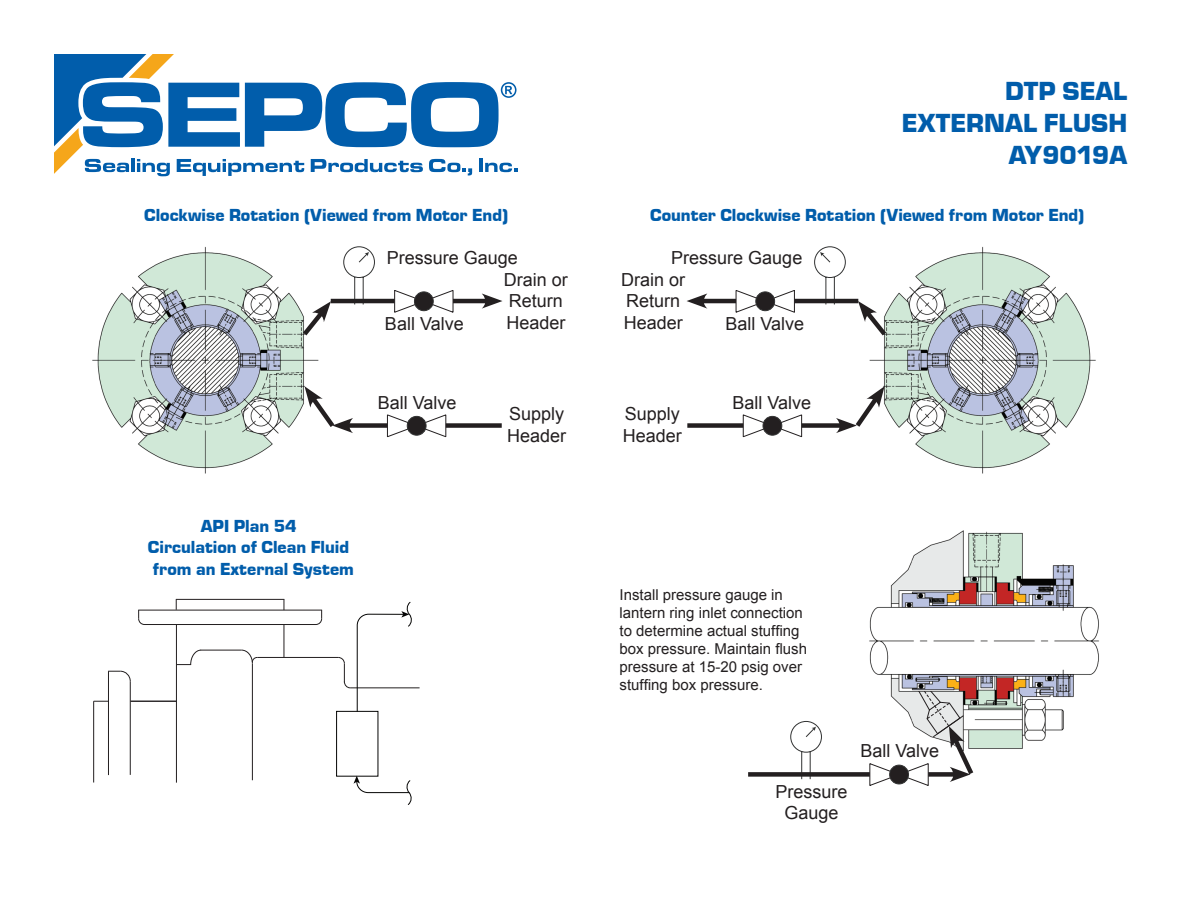
<style>
.page{position:relative;width:1188px;height:918px;background:#fff}
.page>*{position:absolute;margin:0;border:0;box-sizing:border-box;transform-origin:0 0}
.t1{font:900 27px/32.4px "Eurostar";color:#015dab;text-align:right}
.t2{font:18px/21.8px "Arial";color:#231f20}
.t3{font:900 18px/21.6px "Eurostar";color:#015dab;text-align:center}
.t4{font:15px/18px "Arial";color:#231f20}
</style>
<div class="page">
<img style="left:92px;top:246px;width:251px;height:228px">
<img style="left:869px;top:530px;width:230px;height:219px">
<img style="left:846px;top:246px;width:250px;height:228px">
<svg style="left:343px;top:246px;width:32px;height:59px"></svg>
<svg style="left:298px;top:301px;width:33px;height:39px"></svg>
<hr style="left:331px;top:299px;width:159px;height:4px;background:#231f20">
<svg style="left:482px;top:293px;width:20px;height:16px"></svg>
<svg style="left:394px;top:290px;width:59px;height:23px"></svg>
<div style="left:414px;top:292px;width:19px;height:19px;background:#231f20;border-radius:50%"></div>
<div style="left:414px;top:292px;width:19px;height:19px;border:1px solid #313232;border-radius:50%"></div>
<div style="left:345px;top:423px;width:157px;height:5px;background:#231f20"></div>
<svg style="left:304px;top:386px;width:49px;height:47px"></svg>
<svg style="left:387px;top:414px;width:59px;height:23px"></svg>
<div style="left:407px;top:416px;width:19px;height:19px;background:#231f20;border-radius:50%"></div>
<div style="left:407px;top:416px;width:19px;height:19px;border:1px solid #313232;border-radius:50%"></div>
<svg style="left:814px;top:246px;width:32px;height:59px"></svg>
<svg style="left:858px;top:301px;width:33px;height:39px"></svg>
<hr style="left:699px;top:299px;width:159px;height:4px;background:#231f20">
<svg style="left:687px;top:293px;width:20px;height:16px"></svg>
<svg style="left:736px;top:290px;width:59px;height:23px"></svg>
<div style="left:756px;top:292px;width:19px;height:19px;background:#231f20;border-radius:50%"></div>
<div style="left:756px;top:292px;width:19px;height:19px;border:1px solid #313232;border-radius:50%"></div>
<div style="left:687px;top:423px;width:157px;height:5px;background:#231f20"></div>
<svg style="left:836px;top:386px;width:49px;height:47px"></svg>
<svg style="left:743px;top:414px;width:59px;height:23px"></svg>
<div style="left:763px;top:416px;width:19px;height:19px;background:#231f20;border-radius:50%"></div>
<div style="left:763px;top:416px;width:19px;height:19px;border:1px solid #313232;border-radius:50%"></div>
<svg style="left:790px;top:721px;width:32px;height:59px"></svg>
<div style="left:748px;top:772px;width:210px;height:5px;background:#231f20"></div>
<hr style="left:138px;top:610px;width:184px;height:1px;background:#231f20">
<hr style="left:176px;top:599px;width:108px;height:1px;background:#231f20">
<hr style="left:144px;top:624px;width:172px;height:1px;background:#231f20">
<hr style="left:201px;top:650px;width:41px;height:1px;background:#231f20">
<hr style="left:257px;top:657px;width:81px;height:1px;background:#231f20">
<hr style="left:350px;top:687px;width:70px;height:1px;background:#231f20">
<hr style="left:252px;top:664px;width:1px;height:116px;background:#231f20">
<hr style="left:284px;top:625px;width:1px;height:32px;background:#231f20">
<hr style="left:176px;top:625px;width:1px;height:158px;background:#231f20">
<hr style="left:130px;top:681px;width:1px;height:94px;background:#231f20">
<hr style="left:108px;top:671px;width:1px;height:104px;background:#231f20">
<hr style="left:93px;top:701px;width:1px;height:82px;background:#231f20">
<svg style="left:94px;top:701px;width:14px;height:1px"></svg>
<hr style="left:131px;top:701px;width:45px;height:1px;background:#231f20">
<svg style="left:108px;top:670px;width:23px;height:12px"></svg>
<svg style="left:176px;top:649px;width:26px;height:17px"></svg>
<svg style="left:138px;top:610px;width:7px;height:15px"></svg>
<svg style="left:315px;top:610px;width:7px;height:15px"></svg>
<svg style="left:241px;top:649px;width:17px;height:15px"></svg>
<div style="left:336px;top:711px;width:42px;height:66px;border:1px solid #050504"></div>
<svg style="left:337px;top:602px;width:75px;height:110px"></svg>
<svg style="left:354px;top:776px;width:58px;height:29px"></svg>
<svg style="left:869px;top:691px;width:108px;height:95px"></svg>
<svg style="left:54px;top:54px;width:464px;height:122px"></svg>
<h1 class="t1" style="left:902px;top:74px;width:227px">DTP SEAL<br>EXTERNAL FLUSH<br>AY9019A</h1>
<p class="t3" style="left:144px;top:204px;width:366px">Clockwise Rotation (Viewed from Motor End)</p>
<p class="t3" style="left:650px;top:204px;width:436px">Counter Clockwise Rotation (Viewed from Motor End)</p>
<p class="t2" style="left:504px;top:247px;width:66px;text-indent:-117px">Pressure Gauge<br>Drain or<br>Return<br>Header</p>
<p class="t2" style="left:385px;top:313px;width:80px">Ball Valve</p>
<p class="t2" style="left:378px;top:392px;width:80px">Ball Valve</p>
<p class="t2" style="left:507px;top:403px;width:61px">Supply<br>Header</p>
<p class="t3" style="left:148px;top:515px;width:207px">API Plan 54<br>Circulation of Clean Fluid from an External System</p>
<p class="t2" style="left:621px;top:247px;width:183px;text-indent:50px">Pressure Gauge<br>Drain or<br>Return<br>Header</p>
<p class="t2" style="left:725px;top:313px;width:80px">Ball Valve</p>
<p class="t2" style="left:623px;top:403px;width:61px">Supply<br>Header</p>
<p class="t2" style="left:733px;top:392px;width:80px">Ball Valve</p>
<p class="t4" style="left:620px;top:586px;width:189px">Install pressure gauge in lantern ring inlet connection to determine actual stuffing box pressure. Maintain flush pressure at 15-20 psig over stuffing box pressure.</p>
<p class="t2" style="left:775px;top:781px;width:74px;text-align:center">Pressure<br>Gauge</p>
<p class="t2" style="left:860px;top:740px;width:80px">Ball Valve</p>
</div>
